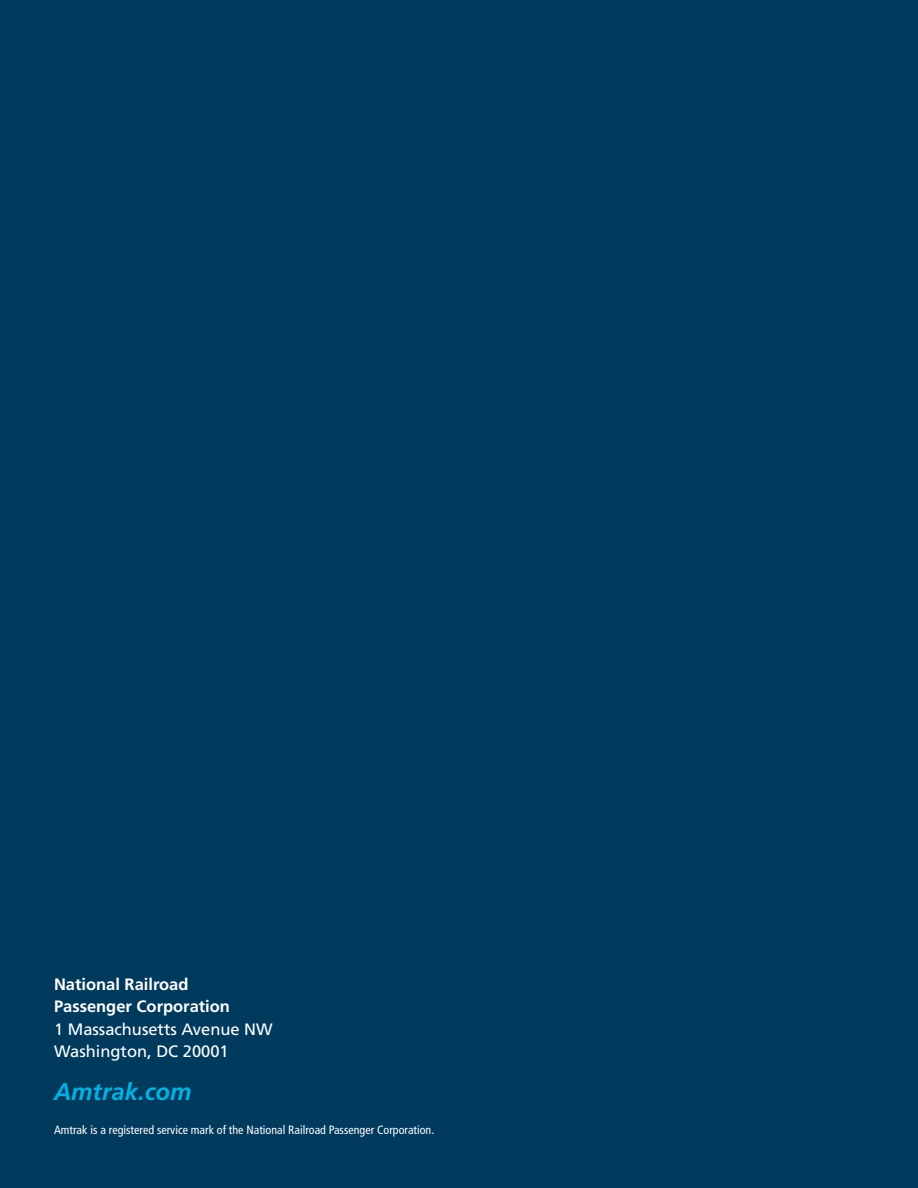
<style>
.page{position:relative;width:918px;height:1188px;background:#003a5d}
.page>*{position:absolute;margin:0;border:0;box-sizing:border-box;transform-origin:0 0}
.t1{font:italic 700 24px "Frutiger LT Pro";color:#00b2e3}
.t2{font:16.5px/22.5px "Frutiger LT Pro";color:#fff}
.t3{font:700 16.5px/22.5px "Frutiger LT Pro";color:#fff}
.t4{font:condensed 12px "Frutiger LT Pro";color:#fff}
</style>
<div class="page">
<h2 class="t3" style="left:54px;top:973px;width:178px">National Railroad<br>Passenger Corporation</h2>
<h2 class="t2" style="left:54px;top:1018px;width:220px">1 Massachusetts Avenue NW<br>Washington, DC 20001</h2>
<h1 class="t1" style="left:54px;top:1077px;width:139px">Amtrak.com</h1>
<p class="t4" style="left:54px;top:1123px;width:382px">Amtrak is a registered service mark of the National Railroad Passenger Corporation.</p>
</div>
